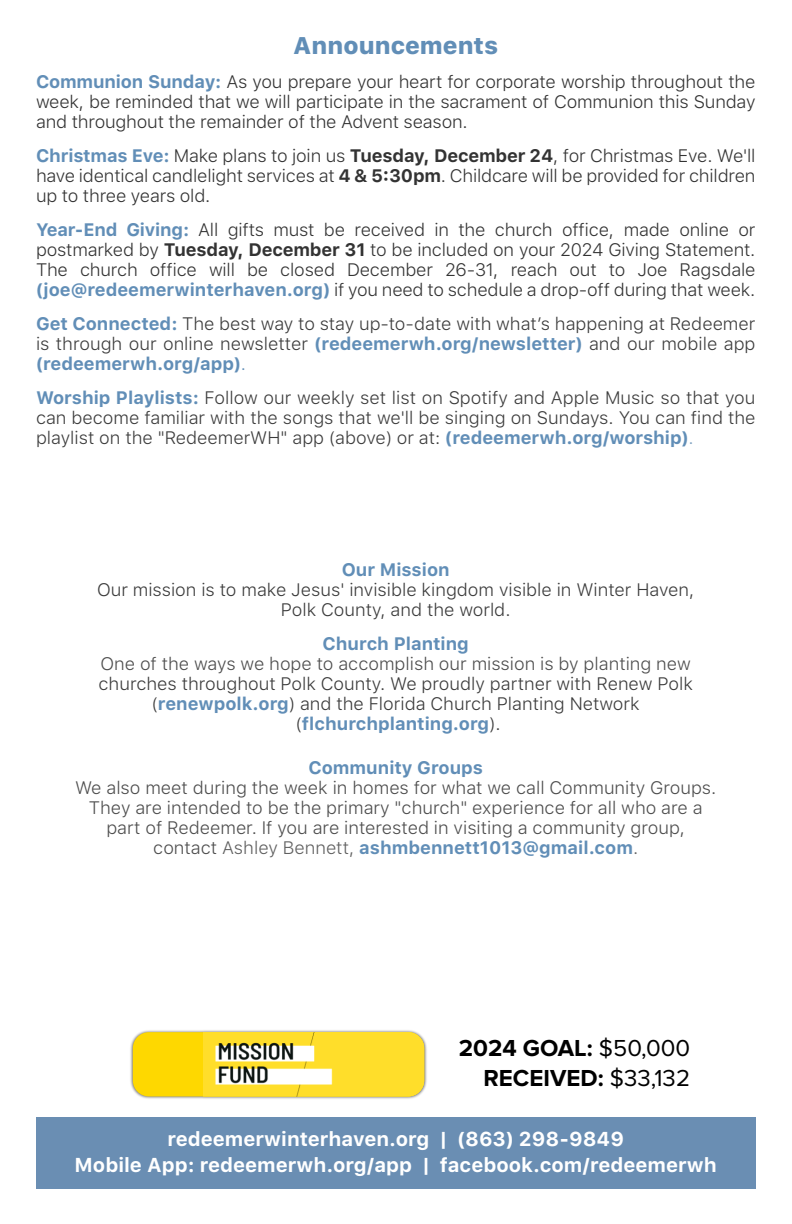
<style>
.page{position:relative;width:792px;height:1224px;background:#fff}
.page>*{position:absolute;margin:0;border:0;box-sizing:border-box;transform-origin:0 0}
.t1{font:700 24px/30px "Proxima Nova";color:#000;text-align:right}
.t2{font:800 24px "SFUI Text";color:#618eb7}
.t3{font:700 20px/26px "SFUI Text";color:#fff;text-align:center}
.t4{font:300 18px/20px "SFUI Text";letter-spacing:-.01em;color:#333;text-align:justify}
.t5{font:300 18px/20px "SFUI Text";color:#3c3c3c;text-align:justify}
.t6{font:300 18px/20px "SFUI Text";color:#4d4d4d;text-align:center}
.t7{font:300 18px/20px "SFUI Text";color:#3b3b3b;text-align:center}
.t8{font:700 18px "SFUI Text";color:#618eb7}
.s1{font-weight:700;color:#618eb7}
.s2{font-weight:700}
.s3{color:#618eb7}
.s4{color:#7b9fbf}
.s5{color:#606060}
.s6{font-weight:400}
</style>
<div class="page">
<div style="left:36px;top:1117px;width:720px;height:72px;background:#6a8eb3"></div>
<img style="left:130px;top:1030px;width:297px;height:69px">
<div style="left:133px;top:1032px;width:291px;height:64px;background:#fed800;border-radius:16px"></div>
<img style="left:204px;top:1032px;width:220px;height:64px">
<h1 class="t2" style="left:293px;top:31px;width:206px">Announcements</h1>
<p class="t4" style="left:36px;top:72px;width:721px"><span class="s1">Communion Sunday:</span> As you prepare your heart for corporate worship throughout the week, be reminded that we will participate in the sacrament of Communion this Sunday and throughout the remainder of the Advent season.</p>
<p class="t4" style="left:36px;top:146px;width:721px"><span class="s1">Christmas Eve:</span> Make plans to join us <span class="s2">Tuesday, December 24</span>, for Christmas Eve. We'll have identical candlelight services at <span class="s2">4 &amp; 5:30pm</span>. Childcare will be provided for children up to three years old.</p>
<p class="t4" style="left:36px;top:220px;width:721px"><span class="s1">Year-End Giving:</span> All gifts must be received in the church office, made online or postmarked by <span class="s2">Tuesday, December 31</span> to be included on your 2024 Giving Statement.<br>The church office will be closed December 26-31, reach out to Joe Ragsdale <span class="s1">(joe@redeemerwinterhaven.org)</span> if you need to schedule a drop-off during that week.</p>
<p class="t5" style="left:36px;top:314px;width:721px"><span class="s1">Get Connected:</span> The best way to stay up-to-date with what’s happening at Redeemer is through our online newsletter <span class="s1">(redeemerwh.org/newsletter)</span> and our mobile app <span class="s1">(redeemerwh.org/app)</span><span class="s3">.</span></p>
<p class="t5" style="left:36px;top:388px;width:721px"><span class="s1">Worship Playlists:</span> Follow our weekly set list on Spotify and Apple Music so that you can become familiar with the songs that we'll be singing on Sundays. You can find the playlist on the "RedeemerWH" app (above) or at: <span class="s1">(redeemerwh.org/worship)</span><span class="s4">.</span></p>
<p class="t8" style="left:342px;top:559px;width:109px">Our Mission</p>
<p class="t7" style="left:97px;top:580px;width:599px">Our mission is to make Jesus' invisible kingdom visible in Winter Haven,<br>Polk County, and the world.</p>
<p class="t8" style="left:323px;top:633px;width:148px">Church Planting</p>
<p class="t6" style="left:101px;top:654px;width:592px">One of the ways we hope to accomplish our mission is by planting new</p>
<p class="t7" style="left:99px;top:674px;width:596px">churches throughout Polk County. We proudly partner with Renew Polk (<span class="s1">renewpolk.org</span>) and the Florida Church Planting Network (<span class="s1">flchurchplanting.org</span>).</p>
<p class="t8" style="left:308px;top:757px;width:176px">Community Groups</p>
<p class="t6" style="left:75px;top:778px;width:643px">We also meet during the week in homes for what we call Community Groups.<br>They are intended to be the primary "church" experience for all who are a part of Redeemer. If you are interested in visiting a community group, contact <span class="s5">Ashley Bennett,</span> <span class="s1">ashmbennett1013@gmail.com</span><span class="s5">.</span></p>
<h1 class="t1" style="left:459px;top:1034px;width:233px">2024 GOAL: <span class="s6">$50,000<br></span>RECEIVED: <span class="s6">$33,132</span></h1>
<p class="t3" style="left:75px;top:1126px;width:644px">redeemerwinterhaven.org | (863) 298-9849<br>Mobile App: redeemerwh.org/app | facebook.com/redeemerwh</p>
</div>
